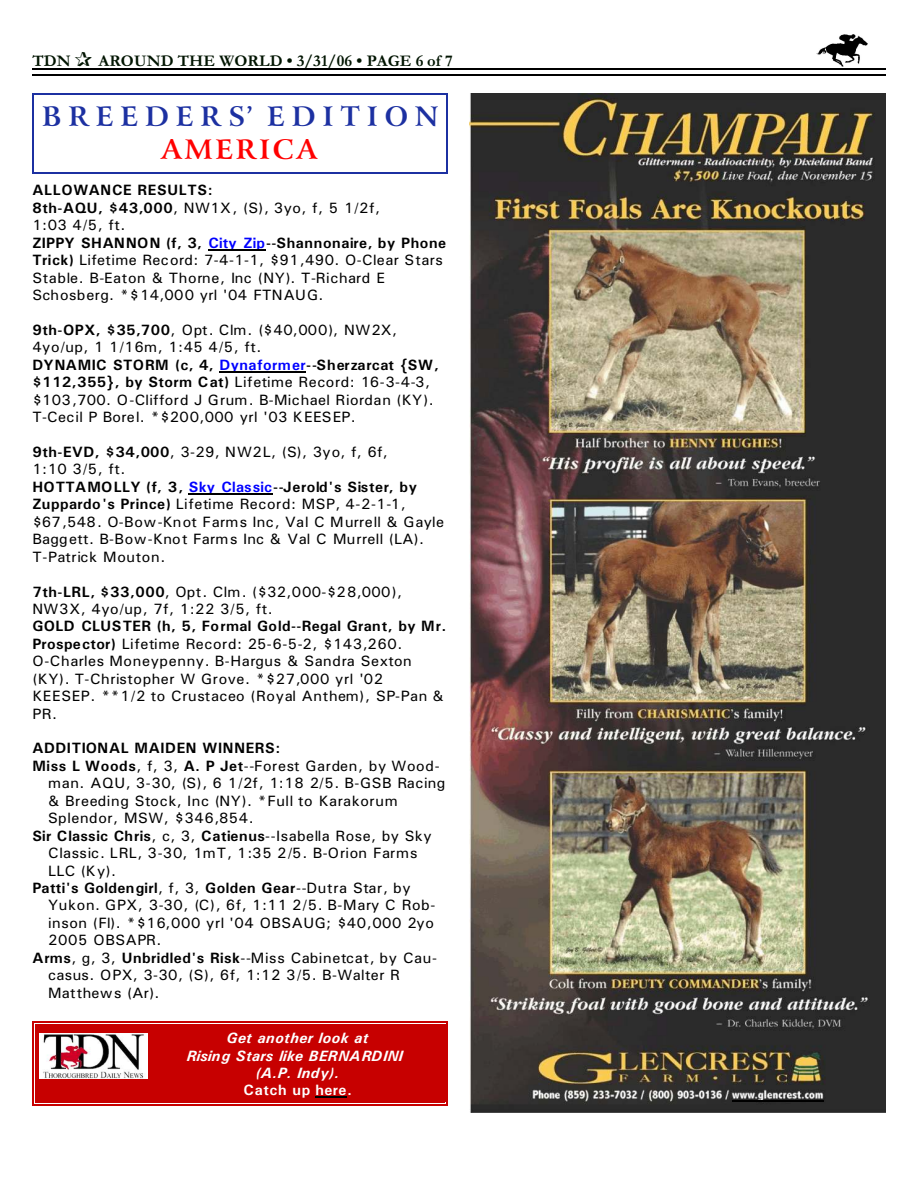
<style>
.page{position:relative;width:918px;height:1188px;background:#fff}
.page>*{position:absolute;margin:0;border:0;box-sizing:border-box;transform-origin:0 0}
.t1{font:700 27px "Arrus BT";letter-spacing:.255em;color:#1c30a1}
.t2{font:700 27px "Arrus BT";letter-spacing:.095em;color:#f00}
.t3{font:700 16.5px "Garamond";letter-spacing:.005em;color:#001400}
.t4{font:15px/17.4px "Univers";letter-spacing:.035em;color:#000}
.t5{font:700 15px "Univers";letter-spacing:.03em;color:#000}
.t6{font:italic 700 15px/17.2px "Univers";letter-spacing:.03em;color:#fff;text-align:center}
.t7{font:15px "Univers";letter-spacing:.06em;color:#000}
.t8{font:700 15px "Univers";letter-spacing:.04em;color:#fff}
.s1{font-weight:700}
.s2{font-weight:700;color:#00f}
.s3{font-weight:400}
</style>
<div class="page">
<img style="left:817px;top:35px;width:51px;height:31px">
<hr style="left:32px;top:68px;width:853px;height:1px;background:#000">
<hr style="left:32px;top:75px;width:853px;height:1px;background:#000">
<img style="left:470px;top:94px;width:415px;height:1018px">
<hr style="left:733px;top:1101px;width:91px;height:1px;background:#000">
<hr style="left:32px;top:93px;width:2px;height:81px;background:#1c30a1">
<hr style="left:447px;top:93px;width:1px;height:81px;background:#1c30a1">
<hr style="left:32px;top:93px;width:416px;height:1px;background:#1c30a1">
<hr style="left:32px;top:172px;width:416px;height:2px;background:#1c30a1">
<hr style="left:208px;top:249px;width:58px;height:1px;background:#000">
<hr style="left:220px;top:371px;width:86px;height:1px;background:#000">
<hr style="left:189px;top:493px;width:84px;height:1px;background:#000">
<div style="left:35px;top:1024px;width:410px;height:78px;background:#c70000"></div>
<hr style="left:316px;top:1097px;width:31px;height:1px;background:#000">
<img style="left:39px;top:1034px;width:108px;height:45px">
<hr style="left:32px;top:1022px;width:2px;height:83px;background:#c70000">
<hr style="left:447px;top:1022px;width:1px;height:83px;background:#c70000">
<hr style="left:32px;top:1022px;width:416px;height:1px;background:#c70000">
<hr style="left:32px;top:1104px;width:416px;height:1px;background:#c70000">
<p class="t3" style="left:32px;top:55px;width:40px">TDN</p>
<p class="t3" style="left:98px;top:55px;width:356px">AROUND THE WORLD • 3/31/06 • PAGE 6 of 7</p>
<h1 class="t1" style="left:42px;top:105px;width:398px">BREEDERS’ EDITION</h1>
<h1 class="t2" style="left:161px;top:139px;width:157px">AMERICA</h1>
<p class="t4" style="left:32px;top:183px;width:415px"><span class="s1">ALLOWANCE RESULTS:<br>8th-AQU, $43,000</span>, NW1X, (S), 3yo, f, 5 1/2f,<br>1:03 4/5, ft.<br><span class="s1">ZIPPY SHANNON (f, 3,</span> <span class="s2">City Zip</span><span class="s1">--Shannonaire, by Phone Trick)</span> Lifetime Record: 7-4-1-1, $91,490. O-Clear Stars Stable. B-Eaton &amp; Thorne, Inc (NY). T-Richard E Schosberg. *$14,000 yrl '04 FTNAUG.</p>
<p class="t4" style="left:32px;top:322px;width:408px"><span class="s1">9th-OPX, $35,700</span>, Opt. Clm. ($40,000), NW2X, 4yo/up, 1 1/16m, 1:45 4/5, ft.<br><span class="s1">DYNAMIC STORM (c, 4,</span> <span class="s2">Dynaformer</span><span class="s1">--Sherzarcat {SW, $112,355}, by Storm Cat)</span> Lifetime Record: 16-3-4-3, $103,700. O-Clifford J Grum. B-Michael Riordan (KY).<br>T-Cecil P Borel. *$200,000 yrl '03 KEESEP.</p>
<p class="t4" style="left:32px;top:444px;width:413px"><span class="s1">9th-EVD, $34,000</span>, 3-29, NW2L, (S), 3yo, f, 6f,<br>1:10 3/5, ft.<br><span class="s1">HOTTAMOLLY (f, 3,</span> <span class="s2">Sky Classic</span><span class="s1">--Jerold's Sister, by Zuppardo's Prince)</span> Lifetime Record: MSP, 4-2-1-1, $67,548. O-Bow-Knot Farms Inc, Val C Murrell &amp; Gayle Baggett. B-Bow-Knot Farms Inc &amp; Val C Murrell (LA).<br>T-Patrick Mouton.</p>
<p class="t4" style="left:32px;top:584px;width:371px"><span class="s1">7th-LRL, $33,000</span>, Opt. Clm. ($32,000-$28,000),<br>NW3X, 4yo/up, 7f, 1:22 3/5, ft.</p>
<p class="t4" style="left:32px;top:619px;width:416px"><span class="s1">GOLD CLUSTER (h, 5, Formal Gold--Regal Grant, by Mr.<br>Prospector)</span> Lifetime Record: 25-6-5-2, $143,260.<br>O-Charles Moneypenny. B-Hargus &amp; Sandra Sexton (KY). T-Christopher W Grove. *$27,000 yrl '02<br>KEESEP. **1/2 to Crustaceo (Royal Anthem), SP-Pan &amp; PR.</p>
<p class="t5" style="left:32px;top:743px;width:250px">ADDITIONAL MAIDEN WINNERS:</p>
<p class="t4" style="left:32px;top:758px;width:409px"><span class="s1">Miss L Woods</span>, f, 3, <span class="s1">A. P Jet</span>--Forest Garden, by Wood-</p>
<p class="t4" style="left:48px;top:776px;width:399px">man. AQU, 3-30, (S), 6 1/2f, 1:18 2/5. B-GSB Racing</p>
<p class="t4" style="left:48px;top:793px;width:351px">&amp; Breeding Stock, Inc (NY). *Full to Karakorum</p>
<p class="t4" style="left:48px;top:811px;width:207px">Splendor, MSW, $346,854.</p>
<p class="t4" style="left:32px;top:828px;width:401px"><span class="s1">Sir Classic Chris</span>, c, 3, <span class="s1">Catienus</span>--Isabella Rose, by Sky</p>
<p class="t7" style="left:48px;top:848px;width:371px">Classic. LRL, 3-30, 1mT, 1:35 2/5. B-Orion Farms</p>
<p class="t4" style="left:48px;top:863px;width:69px">LLC (Ky).</p>
<p class="t5" style="left:32px;top:883px;width:380px">Patti's Goldengirl<span class="s3">, f, 3,</span> Golden Gear<span class="s3">--Dutra Star, by</span></p>
<p class="t4" style="left:48px;top:898px;width:389px">Yukon. GPX, 3-30, (C), 6f, 1:11 2/5. B-Mary C Rob-</p>
<p class="t4" style="left:48px;top:915px;width:387px">inson (Fl). *$16,000 yrl '04 OBSAUG; $40,000 2yo</p>
<p class="t4" style="left:48px;top:933px;width:115px">2005 OBSAPR.</p>
<p class="t4" style="left:32px;top:950px;width:406px"><span class="s1">Arms</span>, g, 3, <span class="s1">Unbridled's Risk</span>--Miss Cabinetcat, by Cau-</p>
<p class="t4" style="left:48px;top:968px;width:353px">casus. OPX, 3-30, (S), 6f, 1:12 3/5. B-Walter R</p>
<p class="t4" style="left:48px;top:985px;width:113px">Matthews (Ar).</p>
<p class="t6" style="left:187px;top:1031px;width:218px">Get another look at<br>Rising Stars like BERNARDINI (A.P. Indy).</p>
<p class="t8" style="left:244px;top:1085px;width:110px">Catch up here.</p>
</div>
